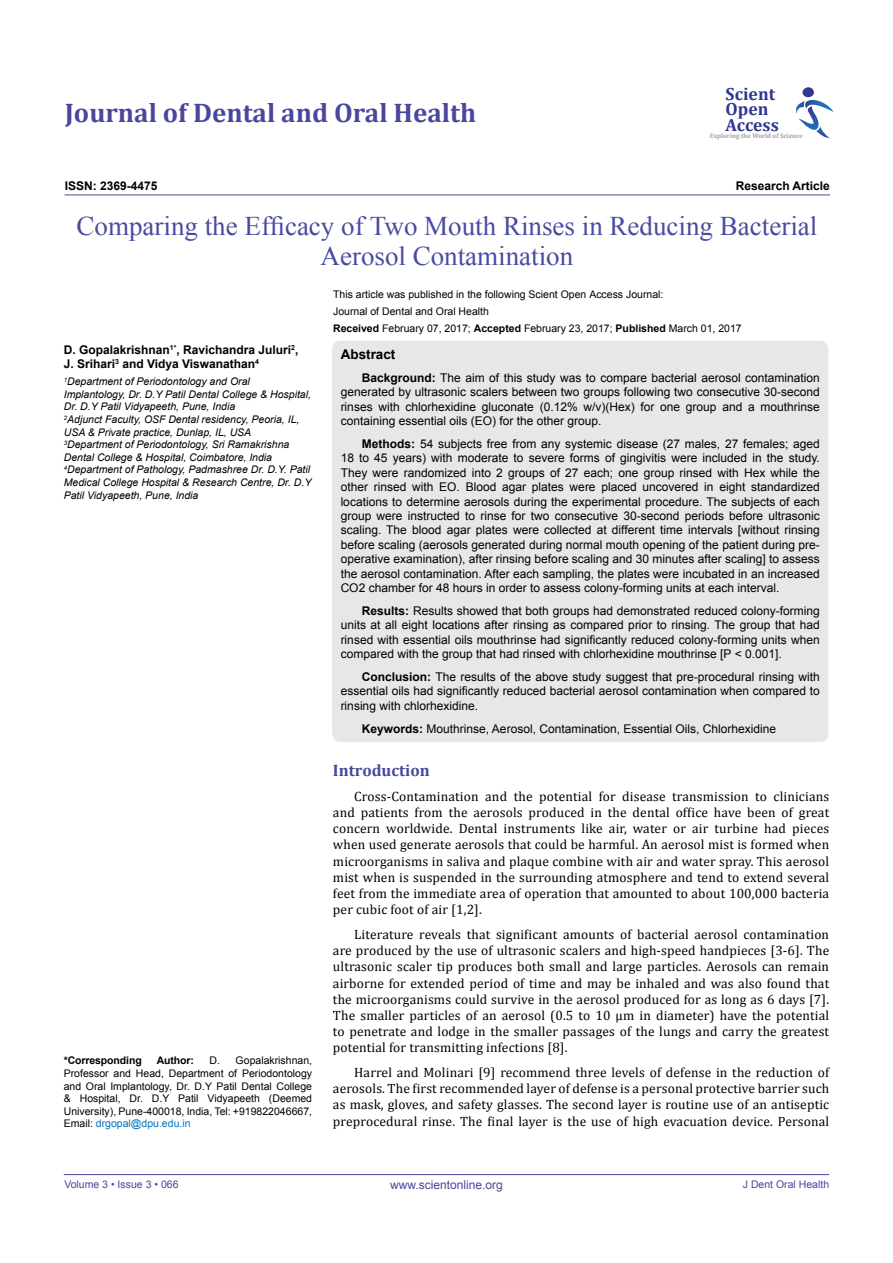
<style>
.page{position:relative;width:893px;height:1263px;background:#fff}
.page>*{position:absolute;margin:0;border:0;box-sizing:border-box;transform-origin:0 0}
.t1{font:27px/30px "Times New Roman";color:#474ca0;text-align:center}
.t2{font:700 27px "Cambria";color:#49479d}
.t3{font:700 17.7px/15.5px "Cambria";color:#2e368f}
.t4{font:700 16.5px "Cambria";color:#49479d}
.t5{font:13.5px/16.2px "Cambria";letter-spacing:.01em;color:#000;text-align:justify}
.t6{font:700 13.5px "Arial";color:#000}
.t7{font:12px/14.4px "Arial";color:#000;text-align:justify}
.t8{font:700 12px/14.4px "Arial";color:#000}
.t9{font:12px "Arial";color:#49479d}
.t10{font:italic 10.5px/12.6px "Arial";color:#000}
.t11{font:10.5px/12.6px "Arial";color:#000;text-align:justify}
.t12{font:10.5px "Arial";color:#49479d}
.t13{font:700 10.5px "Arial";letter-spacing:-.01em;color:#000}
.t14{font:700 6.6px "Cambria";color:#9e9f9e}
.s1{color:#0072bc}
.s2{font-weight:700}
</style>
<div class="page">
<hr style="left:64px;top:1174px;width:765px;height:1px;background:#49479d">
<hr style="left:65px;top:195px;width:765px;height:1px;background:#49479d">
<div style="left:802px;top:87px;width:12px;height:10px;background:#303891;border-radius:50%"></div>
<svg style="left:796px;top:100px;width:38px;height:38px"></svg>
<div style="left:332px;top:341px;width:496px;height:401px;background:#e6e7e8;border-radius:9px"></div>
<h1 class="t2" style="left:65px;top:94px;width:413px">Journal of Dental and Oral Health</h1>
<h2 class="t3" style="left:725px;top:86px;width:55px">Scient<br>Open<br>Access</h2>
<p class="t14" style="left:710px;top:131px;width:94px">Exploring the World of Science</p>
<p class="t8" style="left:65px;top:179px;width:94px">ISSN: 2369-4475</p>
<p class="t8" style="left:736px;top:179px;width:96px">Research Article</p>
<h1 class="t1" style="left:76px;top:211px;width:742px">Comparing the Efficacy of Two Mouth Rinses in Reducing Bacterial<br>Aerosol Contamination</h1>
<p class="t8" style="left:64px;top:343px;width:236px">D. Gopalakrishnan<sup>1*</sup>, Ravichandra Juluri<sup>2</sup>,<br>J. Srihari<sup>3</sup> and Vidya Viswanathan<sup>4</sup></p>
<p class="t10" style="left:64px;top:375px;width:249px"><sup>1</sup>Department of Periodontology and Oral Implantology, Dr. D.Y Patil Dental College &amp; Hospital, Dr. D.Y Patil Vidyapeeth, Pune, India<br><sup>2</sup>Adjunct Faculty, OSF Dental residency, Peoria, IL, USA &amp; Private practice, Dunlap, IL, USA <sup>3</sup>Department of Periodontology, Sri Ramakrishna Dental College &amp; Hospital, Coimbatore, India <sup>4</sup>Department of Pathology, Padmashree Dr. D.Y. Patil Medical College Hospital &amp; Research Centre, Dr. D.Y Patil Vidyapeeth, Pune, India</p>
<p class="t13" style="left:64px;top:1053px;width:79px">*Corresponding</p>
<p class="t13" style="left:157px;top:1053px;width:39px">Author:</p>
<p class="t11" style="left:64px;top:1054px;width:250px;text-indent:146px">D. Gopalakrishnan, Professor and Head, Department of Periodontology and Oral Implantology, Dr. D.Y Patil Dental College &amp; Hospital, Dr. D.Y Patil Vidyapeeth (Deemed University), Pune-400018, India, Tel: +919822046667, Email: <span class="s1">drgopal@dpu.edu.in</span></p>
<p class="t11" style="left:333px;top:286px;width:410px;line-height:16.8px;text-align:left">This article was published in the following Scient Open Access Journal:<br>Journal of Dental and Oral Health<br><span class="s2">Received</span> February 07, 2017; <span class="s2">Accepted</span> February 23, 2017; <span class="s2">Published</span> March 01, 2017</p>
<p class="t6" style="left:341px;top:345px;width:56px">Abstract</p>
<p class="t7" style="left:341px;top:371px;width:481px;text-indent:21px"><span class="s2">Background:</span> The aim of this study was to compare bacterial aerosol contamination generated by ultrasonic scalers between two groups following two consecutive 30-second rinses with chlorhexidine gluconate (0.12% w/v)(Hex) for one group and a mouthrinse containing essential oils (EO) for the other group.</p>
<p class="t7" style="left:341px;top:437px;width:481px;text-indent:21px"><span class="s2">Methods:</span> 54 subjects free from any systemic disease (27 males, 27 females; aged 18 to 45 years) with moderate to severe forms of gingivitis were included in the study.<br>They were randomized into 2 groups of 27 each; one group rinsed with Hex while the other rinsed with EO. Blood agar plates were placed uncovered in eight standardized locations to determine aerosols during the experimental procedure. The subjects of each group were instructed to rinse for two consecutive 30-second periods before ultrasonic scaling. The blood agar plates were collected at different time intervals [without rinsing before scaling (aerosols generated during normal mouth opening of the patient during pre&shy;operative examination), after rinsing before scaling and 30 minutes after scaling] to assess the aerosol contamination. After each sampling, the plates were incubated in an increased CO2 chamber for 48 hours in order to assess colony-forming units at each interval.</p>
<p class="t7" style="left:341px;top:604px;width:481px;text-indent:21px"><span class="s2">Results:</span> Results showed that both groups had demonstrated reduced colony-forming units at all eight locations after rinsing as compared prior to rinsing. The group that had rinsed with essential oils mouthrinse had significantly reduced colony-forming units when compared with the group that had rinsed with chlorhexidine mouthrinse [P &lt; 0.001].</p>
<p class="t7" style="left:341px;top:670px;width:481px;text-indent:21px"><span class="s2">Conclusion:</span> The results of the above study suggest that pre-procedural rinsing with essential oils had significantly reduced bacterial aerosol contamination when compared to rinsing with chlorhexidine.</p>
<p class="t7" style="left:362px;top:721px;width:416px"><span class="s2">Keywords:</span> Mouthrinse, Aerosol, Contamination, Essential Oils, Chlorhexidine</p>
<h3 class="t4" style="left:333px;top:759px;width:98px">Introduction</h3>
<p class="t5" style="left:333px;top:788px;width:498px;text-indent:21px">Cross-Contamination and the potential for disease transmission to clinicians and patients from the aerosols produced in the dental office have been of great concern worldwide. Dental instruments like air, water or air turbine had pieces when used generate aerosols that could be harmful. An aerosol mist is formed when microorganisms in saliva and plaque combine with air and water spray. This aerosol mist when is suspended in the surrounding atmosphere and tend to extend several feet from the immediate area of operation that amounted to about 100,000 bacteria per cubic foot of air [1,2].</p>
<p class="t5" style="left:333px;top:926px;width:498px;text-indent:21px">Literature reveals that significant amounts of bacterial aerosol contamination are produced by the use of ultrasonic scalers and high-speed handpieces [3-6]. The ultrasonic scaler tip produces both small and large particles. Aerosols can remain airborne for extended period of time and may be inhaled and was also found that the microorganisms could survive in the aerosol produced for as long as 6 days [7].<br>The smaller particles of an aerosol (0.5 to 10 µm in diameter) have the potential to penetrate and lodge in the smaller passages of the lungs and carry the greatest potential for transmitting infections [8].</p>
<p class="t5" style="left:333px;top:1064px;width:498px;text-indent:21px">Harrel and Molinari [9] recommend three levels of defense in the reduction of aerosols. The first recommended layer of defense is a personal protective barrier such as mask, gloves, and safety glasses. The second layer is routine use of an antiseptic preprocedural rinse. The final layer is the use of high evacuation device. Personal</p>
<p class="t12" style="left:64px;top:1178px;width:116px">Volume 3 • Issue 3 • 066</p>
<p class="t9" style="left:390px;top:1177px;width:114px">www.scientonline.org</p>
<p class="t12" style="left:743px;top:1178px;width:88px">J Dent Oral Health</p>
</div>
